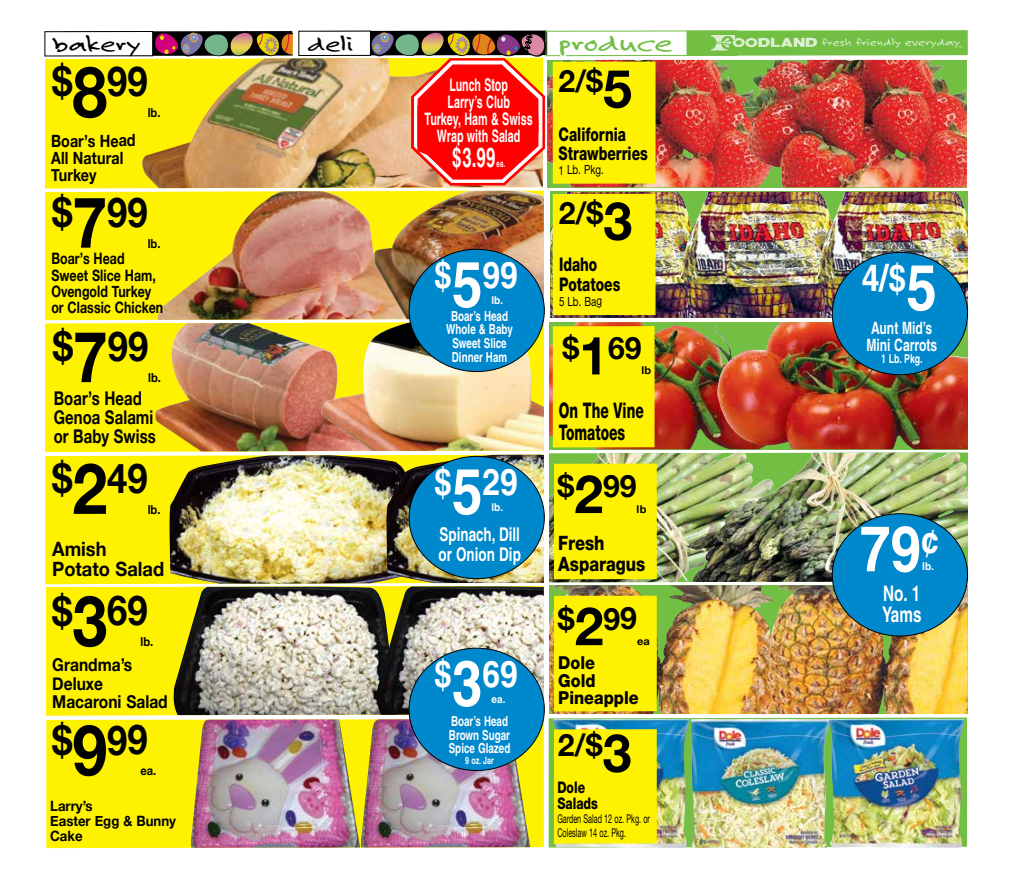
<style>
.page{position:relative;width:1013px;height:878px;background:#fff}
.page>*{position:absolute;margin:0;border:0;box-sizing:border-box;transform-origin:0 0}
.t1{font:700 63.62px "Helvetica";color:#fff;scale:.86 1}
.t2{font:700 41.12px "Helvetica Neue";color:#000;scale:.89 1}
.t3{font:700 40.88px "Helvetica Neue";color:#000;scale:.89 1}
.t4{font:700 36.88px "Helvetica";color:#fff;scale:.86 1}
.t5{font:700 30.75px "Helvetica Neue";color:#000}
.t6{font:700 27.38px "Helvetica";color:#fff;scale:.61 1}
.t7{font:26.38px "Felt Tip Roman";letter-spacing:-.02em;color:#72bf44;scale:1.37 1}
.t8{font:23.5px "Felt Tip Roman";letter-spacing:-.01em;color:#000;scale:1.29 1}
.t9{font:800 21.5px/21.9px "Helvetica Neue";color:#000;scale:.64 1}
.t10{font:700 21.5px/21.1px "Helvetica";color:#fff;scale:.71 1}
.t11{font:800 19.88px/20.1px "Helvetica Neue";color:#000;scale:.83 1}
.t12{font:700 19.62px/20.5px "Helvetica Neue";color:#000;scale:.93 1}
.t13{font:800 18.88px/18.9px "Helvetica Neue";color:#000;scale:.73 1}
.t14{font:700 18.88px/19px "Helvetica Neue";letter-spacing:.005em;color:#000;scale:.79 1}
.t15{font:700 18.88px/20.1px "Helvetica";color:#fff;scale:.71 1}
.t16{font:800 17.88px/17.2px "Helvetica Neue";color:#000;scale:.9 1}
.t17{font:700 17.75px/18.5px "Helvetica Neue";color:#000;scale:.88 1}
.t18{font:700 17.5px "Helvetica";letter-spacing:-.005em;color:#fff;scale:.61 1}
.t19{font:700 17.25px/17.5px "Helvetica";letter-spacing:-.005em;color:#fff;text-align:center;scale:.63 1}
.t20{font:700 17px/16.8px "Helvetica";color:#fff;scale:.71 1}
.t21{font:700 16.88px/17.1px "Helvetica Neue";letter-spacing:.005em;color:#000;scale:.85 1}
.t22{font:800 16px/15.4px "Helvetica Neue";color:#000;scale:.76 1}
.t23{font:700 15.75px/16.2px "Helvetica Neue";letter-spacing:.005em;color:#000;scale:.79 1}
.t24{font:700 14.25px/14.8px "Helvetica Neue";color:#000;scale:.93 1}
.t25{font:700 13.88px/13.6px "Helvetica";color:#fff;text-align:center;scale:.71 1}
.t26{font:12.62px "Helvetica Neue";color:#000;scale:.77 1}
.t27{font:700 12.5px "Helvetica Neue";color:#000;scale:.9 1}
.t28{font:700 12.38px "Helvetica Neue";color:#000;scale:.9 1}
.t29{font:700 12.38px "Helvetica";color:#fff;scale:.71 1}
.t30{font:12.12px/14.2px "Helvetica Neue";color:#000;scale:.6 1}
.t31{font:700 10.75px "Helvetica";letter-spacing:.005em;color:#fff;scale:.93 1}
.t32{font:700 10.75px "Helvetica Neue";color:#000}
.t33{font:700 10px "Helvetica";color:#fff;scale:.71 1}
.t34{font:700 9.75px "Helvetica";color:#fff;scale:.61 1}
.s1{font-size:70.88px}
.s2{font-size:70.62px}
.s3{font-size:63.62px}
.s4{font-size:53px}
</style>
<div class="page">
<svg style="left:548px;top:717px;width:419px;height:130px;background:#92cd6e"></svg>
<div style="left:45px;top:59px;width:91px;height:129px;background:#fff200"></div>
<img style="left:136px;top:58px;width:407px;height:130px">
<div style="left:46px;top:586px;width:363px;height:129px;background:#fff200"></div>
<img style="left:173px;top:586px;width:224px;height:129px">
<div style="left:46px;top:719px;width:498px;height:129px;background:#fff200"></div>
<img style="left:191px;top:719px;width:339px;height:128px">
<img style="left:549px;top:453px;width:138px;height:129px">
<div style="left:45px;top:191px;width:499px;height:129px;background:#fff200"></div>
<img style="left:157px;top:191px;width:253px;height:129px">
<div style="left:45px;top:455px;width:420px;height:129px;background:#fff200"></div>
<img style="left:169px;top:455px;width:217px;height:128px">
<img style="left:547px;top:60px;width:194px;height:127px">
<img style="left:550px;top:192px;width:130px;height:126px">
<img style="left:549px;top:585px;width:219px;height:129px">
<img style="left:549px;top:322px;width:168px;height:127px">
<img style="left:553px;top:719px;width:136px;height:128px">
<img style="left:691px;top:719px;width:273px;height:128px">
<img style="left:374px;top:191px;width:170px;height:128px">
<img style="left:45px;top:322px;width:274px;height:130px">
<img style="left:319px;top:322px;width:225px;height:129px">
<img style="left:741px;top:60px;width:226px;height:127px">
<img style="left:680px;top:192px;width:137px;height:126px">
<img style="left:817px;top:192px;width:151px;height:126px">
<img style="left:717px;top:322px;width:251px;height:128px">
<img style="left:687px;top:452px;width:281px;height:130px">
<img style="left:768px;top:585px;width:199px;height:129px">
<img style="left:386px;top:454px;width:158px;height:129px">
<img style="left:376px;top:586px;width:168px;height:128px">
<div style="left:299px;top:31px;width:71px;height:25px;border:1px solid #000"></div>
<div style="left:45px;top:31px;width:108px;height:25px;border:1px solid #000"></div>
<img style="left:558px;top:31px;width:118px;height:102px">
<svg style="left:686px;top:30px;width:281px;height:26px;background:#83c65b"></svg>
<div style="left:552px;top:62px;width:103px;height:122px;background:#fff200"></div>
<div style="left:552px;top:194px;width:103px;height:121px;background:#fff200"></div>
<div style="left:554px;top:463px;width:102px;height:116px;background:#fff200"></div>
<div style="left:554px;top:595px;width:102px;height:116px;background:#fff200"></div>
<div style="left:553px;top:326px;width:101px;height:121px;background:#fff200"></div>
<div style="left:554px;top:729px;width:102px;height:114px;background:#fff200"></div>
<div style="left:409px;top:249px;width:135px;height:122px;background:#08c;border-radius:50%"></div>
<div style="left:409px;top:456px;width:135px;height:122px;background:#08c;border-radius:50%"></div>
<div style="left:832px;top:252px;width:135px;height:123px;background:#08c;border-radius:50%"></div>
<div style="left:832px;top:513px;width:135px;height:123px;background:#08c;border-radius:50%"></div>
<div style="left:409px;top:648px;width:135px;height:122px;background:#08c;border-radius:50%"></div>
<svg style="left:65px;top:31px;width:227px;height:28px"></svg>
<img style="left:322px;top:30px;width:225px;height:155px">
<h3 class="t8" style="left:53px;top:30px;width:69px">bakery</h3>
<h3 class="t8" style="left:307px;top:29px;width:37px">deli</h3>
<h3 class="t7" style="left:558px;top:27px;width:85px">produce</h3>
<h2 class="t2" style="left:52px;top:49px;width:109px">$<span class="s1">8</span>99</h2>
<p class="t27" style="left:148px;top:103px;width:16px">lb.</p>
<p class="t21" style="left:51px;top:132px;width:101px">Boar’s Head<br>All Natural<br>Turkey</p>
<h3 class="t3" style="left:52px;top:180px;width:109px">$<span class="s2">7</span>99</h3>
<p class="t28" style="left:148px;top:233px;width:16px">lb.</p>
<p class="t23" style="left:51px;top:251px;width:143px">Boar’s Head<br>Sweet Slice Ham,<br>Ovengold Turkey or Classic Chicken</p>
<h3 class="t3" style="left:53px;top:314px;width:109px">$<span class="s2">7</span>99</h3>
<p class="t28" style="left:148px;top:368px;width:16px">lb.</p>
<h3 class="t14" style="left:54px;top:389px;width:131px">Boar’s Head<br>Genoa Salami or Baby Swiss</h3>
<h3 class="t3" style="left:52px;top:446px;width:109px">$<span class="s2">2</span>49</h3>
<p class="t28" style="left:148px;top:499px;width:16px">lb.</p>
<h3 class="t12" style="left:52px;top:539px;width:122px">Amish<br>Potato Salad</h3>
<h3 class="t3" style="left:52px;top:578px;width:109px">$<span class="s2">3</span>69</h3>
<p class="t28" style="left:140px;top:632px;width:16px">lb.</p>
<p class="t17" style="left:52px;top:656px;width:133px">Grandma’s<br>Deluxe<br>Macaroni Salad</p>
<h3 class="t3" style="left:52px;top:707px;width:109px">$<span class="s2">9</span>99</h3>
<p class="t28" style="left:140px;top:761px;width:19px">ea.</p>
<p class="t24" style="left:50px;top:799px;width:137px">Larry’s<br>Easter Egg &amp; Bunny<br>Cake</p>
<p class="t18" style="left:449px;top:74px;width:97px">Lunch Stop</p>
<p class="t19" style="left:424px;top:92px;width:173px">Larry’s Club<br>Turkey, Ham &amp; Swiss<br>Wrap with Salad</p>
<h3 class="t6" style="left:452px;top:141px;width:72px">$3.99</h3>
<p class="t34" style="left:496px;top:158px;width:16px">ea.</p>
<h3 class="t4" style="left:434px;top:252px;width:99px">$<span class="s3">5</span>99</h3>
<p class="t31" style="left:491px;top:294px;width:14px">lb.</p>
<p class="t25" style="left:446px;top:309px;width:95px">Boar’s Head<br>Whole &amp; Baby<br>Sweet Slice<br>Dinner Ham</p>
<h3 class="t4" style="left:434px;top:459px;width:99px">$<span class="s3">5</span>29</h3>
<p class="t31" style="left:491px;top:501px;width:14px">lb.</p>
<h3 class="t15" style="left:438px;top:523px;width:117px">Spinach, Dill or Onion Dip</h3>
<h3 class="t4" style="left:434px;top:651px;width:99px">$<span class="s3">3</span>69</h3>
<p class="t31" style="left:491px;top:692px;width:17px">ea.</p>
<p class="t25" style="left:449px;top:714px;width:88px;text-align:left">Boar’s Head<br>Brown Sugar<br>Spice Glazed</p>
<p class="t33" style="left:465px;top:753px;width:42px">9 oz. Jar</p>
<h3 class="t5" style="left:558px;top:57px;width:75px">2/$<span class="s4">5</span></h3>
<h3 class="t13" style="left:558px;top:124px;width:124px">California<br>Strawberries</h3>
<p class="t26" style="left:558px;top:162px;width:60px">1 Lb. Pkg.</p>
<h3 class="t5" style="left:558px;top:189px;width:75px">2/$<span class="s4">3</span></h3>
<h3 class="t13" style="left:559px;top:255px;width:86px;line-height:19.2px">Idaho<br>Potatoes</h3>
<p class="t26" style="left:559px;top:293px;width:57px">5 Lb. Bag</p>
<h3 class="t5" style="left:562px;top:324px;width:81px">$<span class="s4">1</span>69</h3>
<p class="t32" style="left:641px;top:362px;width:11px">lb</p>
<h3 class="t9" style="left:558px;top:399px;width:134px">On The Vine<br>Tomatoes</h3>
<h3 class="t5" style="left:557px;top:462px;width:81px">$<span class="s4">2</span>99</h3>
<p class="t32" style="left:636px;top:500px;width:11px">lb</p>
<h3 class="t11" style="left:558px;top:533px;width:106px">Fresh<br>Asparagus</h3>
<h3 class="t5" style="left:558px;top:594px;width:81px">$<span class="s4">2</span>99</h3>
<p class="t32" style="left:637px;top:632px;width:14px">ea</p>
<p class="t16" style="left:558px;top:654px;width:91px">Dole<br>Gold<br>Pineapple</p>
<h3 class="t5" style="left:558px;top:721px;width:75px">2/$<span class="s4">3</span></h3>
<p class="t22" style="left:557px;top:779px;width:55px">Dole<br>Salads</p>
<p class="t30" style="left:557px;top:811px;width:156px">Garden Salad 12 oz. Pkg. or<br>Coleslaw 14 oz. Pkg.</p>
<h3 class="t4" style="left:861px;top:256px;width:89px">4/$<span class="s3">5</span></h3>
<p class="t20" style="left:866px;top:319px;width:101px">Aunt Mid’s<br>Mini Carrots</p>
<p class="t29" style="left:881px;top:351px;width:60px">1 Lb. Pkg.</p>
<h1 class="t1" style="left:859px;top:510px;width:93px">79<sup>¢</sup></h1>
<p class="t31" style="left:922px;top:559px;width:14px">lb.</p>
<h3 class="t10" style="left:882px;top:582px;width:57px">No. 1<br>Yams</h3>
</div>
